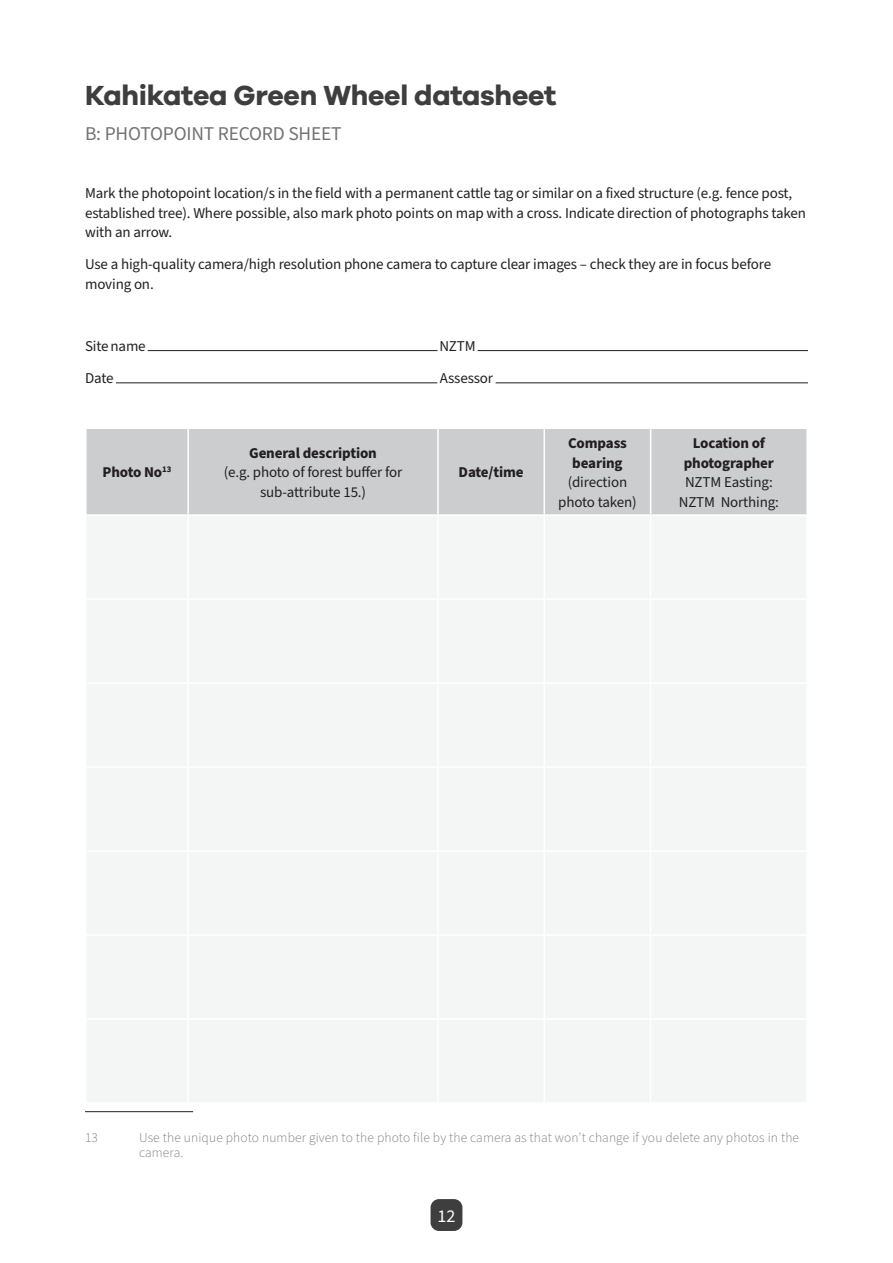
<style>
.page{position:relative;width:893px;height:1263px;background:#fff}
.page>*{position:absolute;margin:0;border:0;box-sizing:border-box;transform-origin:0 0}
.t1{font:700 28.5px "Galano Grotesque";letter-spacing:-.01em;color:#3e3e3f}
.t2{font:19.5px "Source Sans Pro";letter-spacing:-.01em;color:#727376}
.t3{font:18px "Source Sans Pro";color:#fff}
.t4{font:15px/19.5px "Source Sans Pro";letter-spacing:-.01em;color:#231f20;text-align:center}
.t5{font:700 15px/19.5px "Source Sans Pro";letter-spacing:-.01em;color:#231f20}
.t6{font:300 13.5px/15px "Source Sans Pro";letter-spacing:.01em;color:#7a7c7f}
</style>
<div class="page">
<div style="left:431px;top:1199px;width:31px;height:32px;background:#3e3e3f;border-radius:9px"></div>
<hr style="left:148px;top:350px;width:289px;height:1px;background:#231f20">
<hr style="left:478px;top:350px;width:330px;height:1px;background:#231f20">
<hr style="left:116px;top:382px;width:321px;height:1px;background:#231f20">
<hr style="left:496px;top:382px;width:312px;height:1px;background:#231f20">
<div style="left:87px;top:429px;width:719px;height:85px;background:#cccdcf"></div>
<div style="left:87px;top:516px;width:719px;height:586px;background:#f4f5f5"></div>
<hr style="left:85px;top:766px;width:103px;height:2px;background:#fff">
<hr style="left:85px;top:850px;width:103px;height:2px;background:#fff">
<hr style="left:85px;top:934px;width:103px;height:2px;background:#fff">
<hr style="left:85px;top:1018px;width:103px;height:2px;background:#fff">
<hr style="left:188px;top:598px;width:250px;height:2px;background:#fff">
<hr style="left:188px;top:682px;width:250px;height:2px;background:#fff">
<hr style="left:187px;top:684px;width:2px;height:82px;background:#fff">
<hr style="left:188px;top:766px;width:250px;height:2px;background:#fff">
<hr style="left:187px;top:768px;width:2px;height:82px;background:#fff">
<hr style="left:188px;top:850px;width:250px;height:2px;background:#fff">
<hr style="left:187px;top:852px;width:2px;height:82px;background:#fff">
<hr style="left:188px;top:934px;width:250px;height:2px;background:#fff">
<hr style="left:187px;top:936px;width:2px;height:82px;background:#fff">
<hr style="left:188px;top:1018px;width:250px;height:2px;background:#fff">
<hr style="left:187px;top:1020px;width:2px;height:82px;background:#fff">
<hr style="left:437px;top:516px;width:2px;height:82px;background:#fff">
<hr style="left:543px;top:516px;width:2px;height:82px;background:#fff">
<hr style="left:438px;top:598px;width:106px;height:2px;background:#fff">
<hr style="left:437px;top:600px;width:2px;height:82px;background:#fff">
<hr style="left:544px;top:598px;width:107px;height:2px;background:#fff">
<hr style="left:543px;top:600px;width:2px;height:82px;background:#fff">
<hr style="left:438px;top:682px;width:106px;height:2px;background:#fff">
<hr style="left:437px;top:684px;width:2px;height:82px;background:#fff">
<hr style="left:544px;top:682px;width:107px;height:2px;background:#fff">
<hr style="left:543px;top:684px;width:2px;height:82px;background:#fff">
<hr style="left:438px;top:766px;width:106px;height:2px;background:#fff">
<hr style="left:437px;top:768px;width:2px;height:82px;background:#fff">
<hr style="left:544px;top:766px;width:107px;height:2px;background:#fff">
<hr style="left:543px;top:768px;width:2px;height:82px;background:#fff">
<hr style="left:438px;top:850px;width:106px;height:2px;background:#fff">
<hr style="left:437px;top:852px;width:2px;height:82px;background:#fff">
<hr style="left:544px;top:850px;width:107px;height:2px;background:#fff">
<hr style="left:543px;top:852px;width:2px;height:82px;background:#fff">
<hr style="left:438px;top:934px;width:106px;height:2px;background:#fff">
<hr style="left:437px;top:936px;width:2px;height:82px;background:#fff">
<hr style="left:544px;top:934px;width:107px;height:2px;background:#fff">
<hr style="left:543px;top:936px;width:2px;height:82px;background:#fff">
<hr style="left:438px;top:1018px;width:106px;height:2px;background:#fff">
<hr style="left:437px;top:1020px;width:2px;height:82px;background:#fff">
<hr style="left:544px;top:1018px;width:107px;height:2px;background:#fff">
<hr style="left:543px;top:1020px;width:2px;height:82px;background:#fff">
<hr style="left:650px;top:516px;width:1px;height:82px;background:#fff">
<hr style="left:651px;top:598px;width:157px;height:2px;background:#fff">
<hr style="left:650px;top:600px;width:1px;height:82px;background:#fff">
<hr style="left:651px;top:682px;width:157px;height:2px;background:#fff">
<hr style="left:650px;top:684px;width:1px;height:82px;background:#fff">
<hr style="left:651px;top:766px;width:157px;height:2px;background:#fff">
<hr style="left:650px;top:768px;width:1px;height:82px;background:#fff">
<hr style="left:651px;top:850px;width:157px;height:2px;background:#fff">
<hr style="left:650px;top:852px;width:1px;height:82px;background:#fff">
<hr style="left:651px;top:934px;width:157px;height:2px;background:#fff">
<hr style="left:650px;top:936px;width:1px;height:82px;background:#fff">
<hr style="left:651px;top:1018px;width:157px;height:2px;background:#fff">
<hr style="left:650px;top:1020px;width:1px;height:82px;background:#fff">
<hr style="left:650px;top:429px;width:1px;height:85px;background:#fff">
<hr style="left:187px;top:429px;width:2px;height:85px;background:#fff">
<hr style="left:437px;top:429px;width:2px;height:85px;background:#fff">
<hr style="left:543px;top:429px;width:2px;height:85px;background:#fff">
<hr style="left:187px;top:516px;width:2px;height:82px;background:#fff">
<hr style="left:85px;top:598px;width:103px;height:2px;background:#fff">
<hr style="left:187px;top:600px;width:2px;height:82px;background:#fff">
<hr style="left:85px;top:682px;width:103px;height:2px;background:#fff">
<hr style="left:85px;top:1111px;width:108px;height:1px;background:#231f20">
<h1 class="t1" style="left:85px;top:77px;width:473px">Kahikatea Green Wheel datasheet</h1>
<h2 class="t2" style="left:85px;top:121px;width:258px">B: PHOTOPOINT RECORD SHEET</h2>
<p class="t4" style="left:85px;top:184px;width:722px;text-align:left">Mark the photopoint location/s in the field with a permanent cattle tag or similar on a fixed structure (e.g. fence post, established tree). Where possible, also mark photo points on map with a cross. Indicate direction of photographs taken with an arrow.</p>
<p class="t4" style="left:85px;top:255px;width:688px;text-align:left">Use a high-quality camera/high resolution phone camera to capture clear images – check they are in focus before moving on.</p>
<p class="t4" style="left:85px;top:337px;width:62px">Site name</p>
<p class="t4" style="left:439px;top:337px;width:38px">NZTM</p>
<p class="t4" style="left:85px;top:369px;width:30px">Date</p>
<p class="t4" style="left:440px;top:369px;width:55px">Assessor</p>
<p class="t5" style="left:103px;top:463px;width:70px">Photo No<sup>13</sup></p>
<p class="t5" style="left:249px;top:443px;width:129px">General description</p>
<p class="t4" style="left:224px;top:463px;width:180px">(e.g. photo of forest buffer for sub-attribute 15.)</p>
<p class="t5" style="left:459px;top:463px;width:67px">Date/time</p>
<p class="t5" style="left:568px;top:434px;width:60px">Compass bearing</p>
<p class="t4" style="left:558px;top:473px;width:80px">(direction photo taken)</p>
<p class="t5" style="left:684px;top:434px;width:92px;text-align:center">Location of photographer</p>
<p class="t4" style="left:679px;top:473px;width:102px">NZTM Easting:<br>NZTM Northing:</p>
<p class="t6" style="left:85px;top:1130px;width:15px">13</p>
<p class="t6" style="left:139px;top:1130px;width:662px">Use the unique photo number given to the photo file by the camera as that won’t change if you delete any photos in the camera.</p>
<p class="t3" style="left:438px;top:1204px;width:19px">12</p>
</div>
